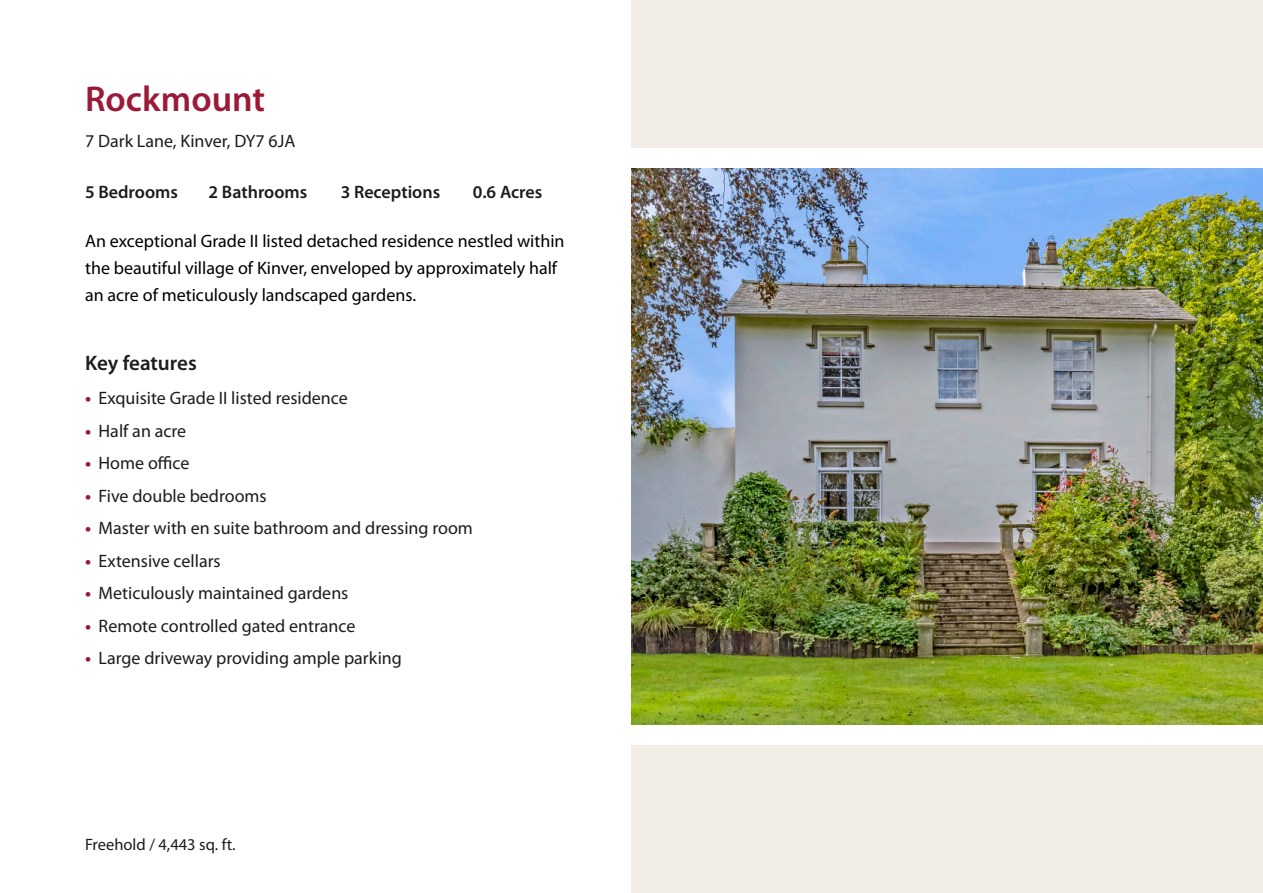
<style>
.page{position:relative;width:1263px;height:893px;background:#fff}
.page>*{position:absolute;margin:0;border:0;box-sizing:border-box;transform-origin:0 0}
.t1{font:600 36px "Myriad Pro";color:#9b1a38}
.t2{font:600 21px "Myriad Pro";letter-spacing:-.005em;color:#1e1c1a}
.t3{font:18px "Myriad Pro";color:#1e1c1a}
.t4{font:18px/27px "Myriad Pro";color:#000}
.t5{font:600 18px "Myriad Pro";color:#1e1c1a}
.t6{font:16.5px "Myriad Pro";color:#1e1c1a}
.s1{font-weight:700;color:#9b1a38}
</style>
<div class="page">
<div style="left:631px;top:745px;width:632px;height:148px;background:#f2eee7"></div>
<img style="left:631px;top:169px;width:632px;height:555px">
<div style="left:631px;top:0;width:632px;height:148px;background:#f2eee7"></div>
<h1 class="t1" style="left:85px;top:84px;width:182px">Rockmount</h1>
<p class="t3" style="left:85px;top:133px;width:212px">7 Dark Lane, Kinver, DY7 6JA</p>
<p class="t5" style="left:85px;top:184px;width:94px">5 Bedrooms</p>
<p class="t5" style="left:209px;top:184px;width:100px">2 Bathrooms</p>
<p class="t5" style="left:341px;top:184px;width:101px">3 Receptions</p>
<p class="t5" style="left:473px;top:184px;width:71px">0.6 Acres</p>
<p class="t4" style="left:85px;top:229px;width:481px">An exceptional Grade II listed detached residence nestled within the beautiful village of Kinver, enveloped by approximately half an acre of meticulously landscaped gardens.</p>
<p class="t2" style="left:85px;top:354px;width:113px">Key features</p>
<p class="t3" style="left:85px;top:391px;width:264px"><span class="s1">•</span> Exquisite Grade II listed residence</p>
<p class="t3" style="left:85px;top:423px;width:103px"><span class="s1">•</span> Half an acre</p>
<p class="t3" style="left:85px;top:456px;width:106px"><span class="s1">•</span> Home office</p>
<p class="t3" style="left:85px;top:488px;width:183px"><span class="s1">•</span> Five double bedrooms</p>
<p class="t3" style="left:85px;top:521px;width:389px"><span class="s1">•</span> Master with en suite bathroom and dressing room</p>
<p class="t3" style="left:85px;top:553px;width:137px"><span class="s1">•</span> Extensive cellars</p>
<p class="t3" style="left:85px;top:586px;width:265px"><span class="s1">•</span> Meticulously maintained gardens</p>
<p class="t3" style="left:85px;top:618px;width:272px"><span class="s1">•</span> Remote controlled gated entrance</p>
<p class="t3" style="left:85px;top:651px;width:318px"><span class="s1">•</span> Large driveway providing ample parking</p>
<p class="t6" style="left:85px;top:838px;width:152px">Freehold / 4,443 sq. ft.</p>
</div>
